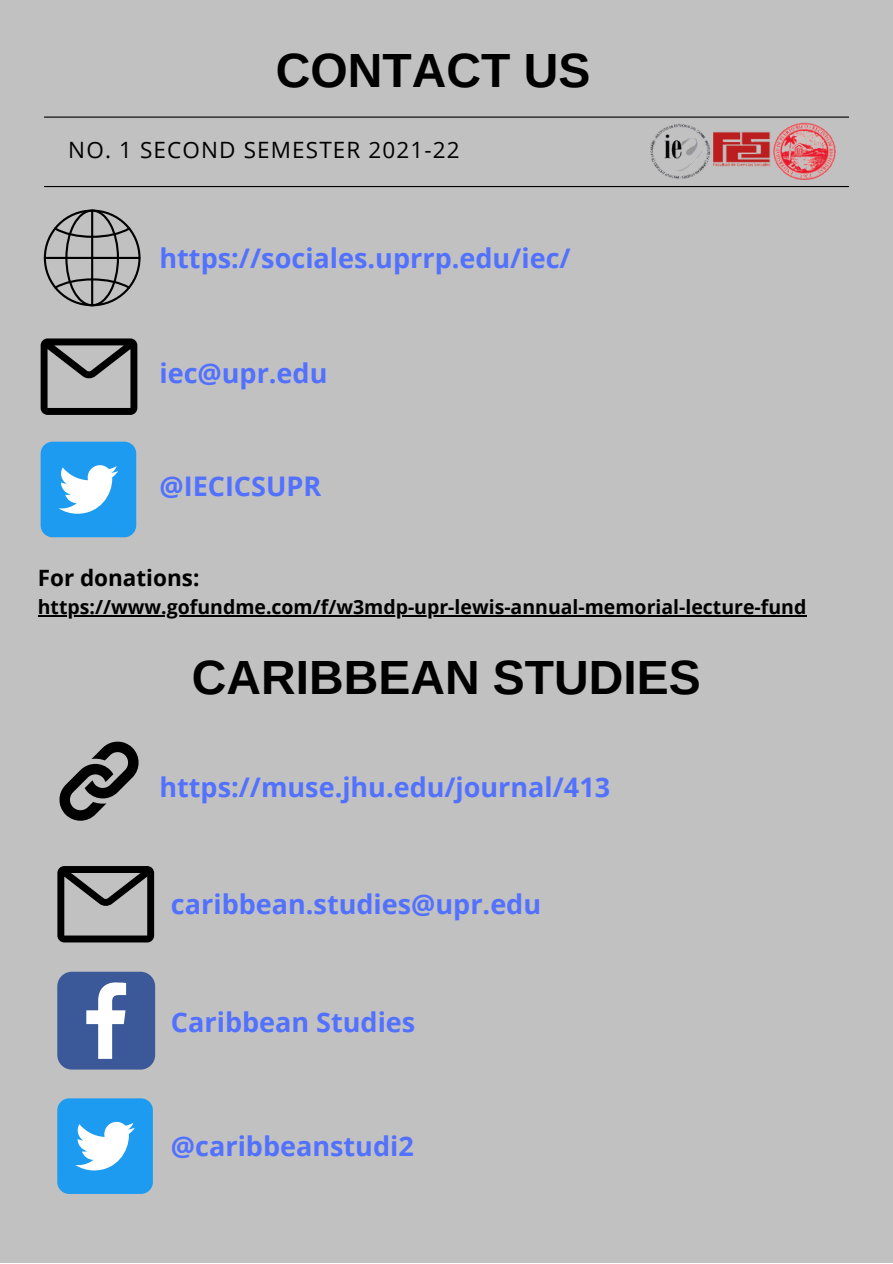
<style>
.page{position:relative;width:893px;height:1264px;background:#fff}
.page>*{position:absolute;margin:0;border:0;box-sizing:border-box;transform-origin:0 0}
.t1{font:700 48px "Arimo";color:#000}
.t2{font:700 27px "Open Sans";color:#5271ff}
.t3{font:22.5px "Open Sans";letter-spacing:.05em;color:#000}
.t4{font:700 22.5px "Open Sans";color:#000}
.t5{font:700 19.5px "Open Sans";color:#000}
</style>
<div class="page">
<div style="left:0;top:0;width:892px;height:1262px;background:#c1c1c1"></div>
<hr style="left:44px;top:116px;width:804px;height:2px;background:#000">
<img style="left:644px;top:122px;width:204px;height:66px">
<hr style="left:44px;top:186px;width:804px;height:1px;background:#000">
<svg style="left:44px;top:209px;width:96px;height:97px"></svg>
<hr style="left:44px;top:257px;width:96px;height:2px;background:#000">
<svg style="left:41px;top:338px;width:96px;height:77px"></svg>
<div style="left:41px;top:441px;width:95px;height:96px;background:#1d9bf0;border-radius:12px"></div>
<svg style="left:59px;top:465px;width:59px;height:49px"></svg>
<svg style="left:59px;top:741px;width:80px;height:80px"></svg>
<svg style="left:57px;top:866px;width:97px;height:76px"></svg>
<svg style="left:57px;top:971px;width:98px;height:98px;background:#5e76a9"></svg>
<div style="left:57px;top:1098px;width:96px;height:95px;background:#1d9bf0;border-radius:12px"></div>
<svg style="left:75px;top:1121px;width:60px;height:49px"></svg>
<hr style="left:38px;top:615px;width:768px;height:1px;background:#000">
<h1 class="t1" style="left:276px;top:43px;width:316px">CONTACT US</h1>
<p class="t3" style="left:68px;top:134px;width:393px">NO. 1 SECOND SEMESTER 2021-22</p>
<p class="t2" style="left:159px;top:239px;width:412px">https://sociales.uprrp.edu/iec/</p>
<p class="t2" style="left:159px;top:354px;width:169px">iec@upr.edu</p>
<p class="t2" style="left:159px;top:467px;width:163px">@IECICSUPR</p>
<p class="t4" style="left:38px;top:562px;width:163px">For donations:</p>
<p class="t5" style="left:38px;top:593px;width:770px">https://www.gofundme.com/f/w3mdp-upr-lewis-annual-memorial-lecture-fund</p>
<h1 class="t1" style="left:192px;top:651px;width:510px">CARIBBEAN STUDIES</h1>
<p class="t2" style="left:159px;top:768px;width:452px">https://muse.jhu.edu/journal/413</p>
<p class="t2" style="left:171px;top:885px;width:371px">caribbean.studies@upr.edu</p>
<p class="t2" style="left:171px;top:1002px;width:246px">Caribbean Studies</p>
<p class="t2" style="left:171px;top:1127px;width:244px">@caribbeanstudi2</p>
</div>
